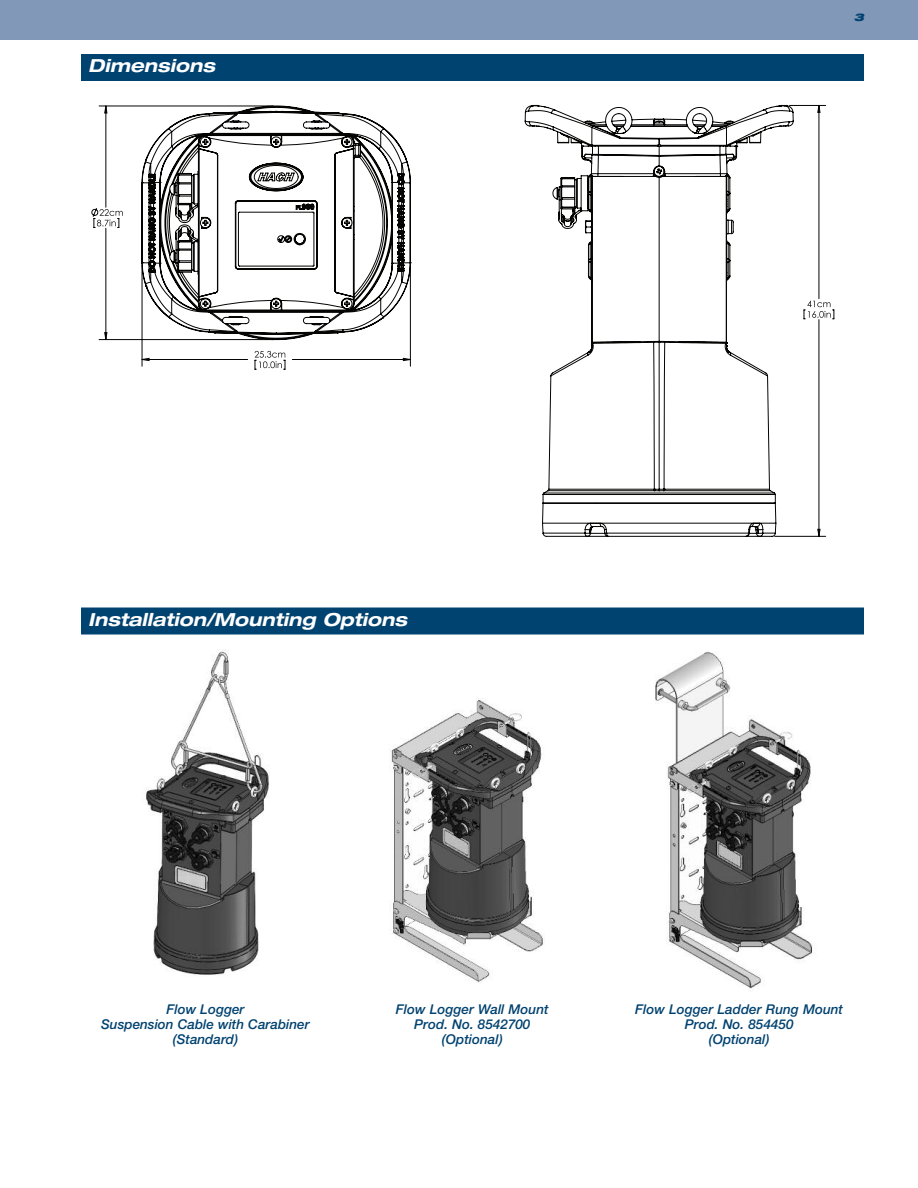
<style>
.page{position:relative;width:918px;height:1188px;background:#fff}
.page>*{position:absolute;margin:0;border:0;box-sizing:border-box;transform-origin:0 0}
.t1{font:italic 700 expanded 18px "Helvetica Neue";color:#fff}
.t2{font:italic 500 13.5px/15px "Helvetica Neue";color:#004270;text-align:center}
.t3{font:italic 900 expanded 10.5px "Helvetica Neue";color:#004270}
</style>
<div class="page">
<div style="left:0;top:0;width:918px;height:40px;background:#8298b8"></div>
<div style="left:81px;top:54px;width:783px;height:27px;background:#004270"></div>
<hr style="left:407px;top:407px;width:36px;height:1px;background:#040503">
<svg style="left:92px;top:208px;width:13px;height:20px"></svg>
<hr style="left:99px;top:106px;width:174px;height:1px;background:#040503">
<hr style="left:99px;top:339px;width:174px;height:1px;background:#040503">
<svg style="left:105px;top:106px;width:307px;height:264px"></svg>
<svg style="left:142px;top:106px;width:269px;height:234px"></svg>
<div style="left:81px;top:608px;width:783px;height:26px;background:#004270"></div>
<svg style="left:820px;top:302px;width:15px;height:18px"></svg>
<hr style="left:789px;top:105px;width:37px;height:1px;background:#040503">
<hr style="left:775px;top:536px;width:51px;height:1px;background:#040503">
<hr style="left:482px;top:94px;width:174px;height:1px;background:#040503">
<svg style="left:488px;top:94px;width:332px;height:442px"></svg>
<svg style="left:525px;top:105px;width:269px;height:432px"></svg>
<img style="left:391px;top:698px;width:154px;height:284px">
<img style="left:655px;top:651px;width:158px;height:338px">
<img style="left:146px;top:649px;width:123px;height:326px">
<h1 class="t1" style="left:88px;top:59px;width:128px">Dimensions</h1>
<p class="t3" style="left:854px;top:13px;width:12px">3</p>
<h1 class="t1" style="left:88px;top:613px;width:320px">Installation/Mounting Options</h1>
<p class="t2" style="left:101px;top:1003px;width:210px">Flow Logger<br>Suspension Cable with Carabiner (Standard)</p>
<p class="t2" style="left:396px;top:1003px;width:154px">Flow Logger Wall Mount<br>Prod. No. 8542700 (Optional)</p>
<p class="t2" style="left:635px;top:1003px;width:209px">Flow Logger Ladder Rung Mount<br>Prod. No. 854450<br>(Optional)</p>
</div>
